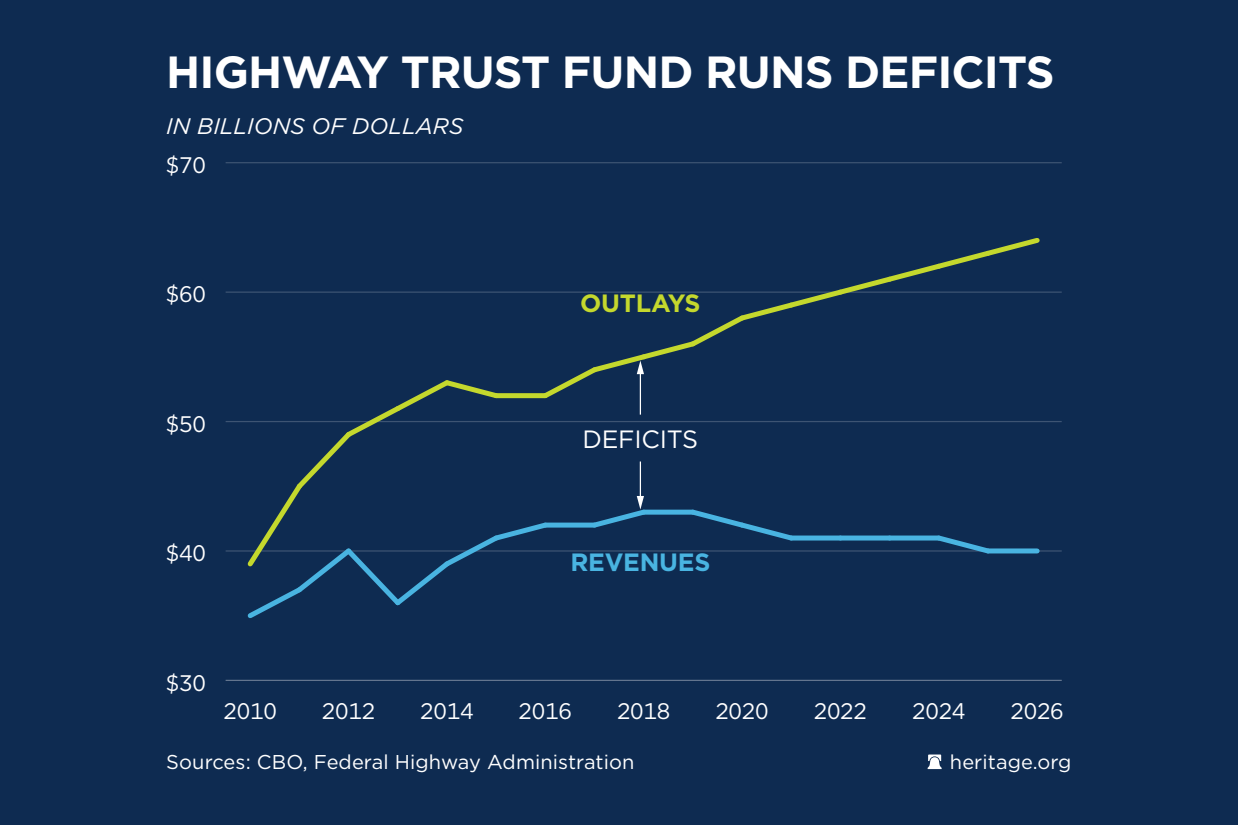
<style>
.page{position:relative;width:1238px;height:825px;background:#0e2b51}
.page>*{position:absolute;margin:0;border:0;box-sizing:border-box;transform-origin:0 0}
.t1{font:700 45px "Gotham";letter-spacing:-.02em;color:#fff}
.t2{font:700 25px "Gotham";letter-spacing:-.01em;color:#49b4e1}
.t3{font:25px "Gotham";letter-spacing:-.01em;color:#fff}
.t4{font:700 25px "Gotham";letter-spacing:-.01em;color:#c4d82d}
.t5{font:22.5px "Gotham";letter-spacing:-.01em;color:#fff}
.t6{font:italic 22.5px "Gotham";color:#fff}
.t7{font:20px "Gotham";letter-spacing:.005em;color:#fff}
</style>
<div class="page">
<svg style="left:927px;top:755px;width:14px;height:14px"></svg>
<hr style="left:226px;top:680px;width:835px;height:1px;background:#fff">
<hr style="left:226px;top:550px;width:835px;height:2px;background:#fff">
<hr style="left:226px;top:421px;width:835px;height:1px;background:#fff">
<hr style="left:226px;top:292px;width:835px;height:1px;background:#fff">
<hr style="left:226px;top:162px;width:835px;height:1px;background:#fff">
<svg style="left:243px;top:238px;width:800px;height:380px"></svg>
<h1 class="t1" style="left:166px;top:42px;width:889px">HIGHWAY TRUST FUND RUNS DEFICITS</h1>
<p class="t6" style="left:166px;top:112px;width:299px">IN BILLIONS OF DOLLARS</p>
<p class="t5" style="left:166px;top:150px;width:42px">$70</p>
<p class="t5" style="left:166px;top:280px;width:42px">$60</p>
<p class="t4" style="left:580px;top:286px;width:122px">OUTLAYS</p>
<p class="t5" style="left:166px;top:409px;width:42px">$50</p>
<p class="t5" style="left:166px;top:539px;width:42px">$40</p>
<p class="t3" style="left:582px;top:423px;width:117px">DEFICITS</p>
<p class="t2" style="left:570px;top:546px;width:141px">REVENUES</p>
<p class="t5" style="left:166px;top:668px;width:42px">$30</p>
<p class="t5" style="left:223px;top:696px;width:55px">2010</p>
<p class="t5" style="left:322px;top:696px;width:55px">2012</p>
<p class="t5" style="left:420px;top:696px;width:55px">2014</p>
<p class="t5" style="left:518px;top:696px;width:55px">2016</p>
<p class="t5" style="left:617px;top:696px;width:55px">2018</p>
<p class="t5" style="left:715px;top:696px;width:55px">2020</p>
<p class="t5" style="left:813px;top:696px;width:55px">2022</p>
<p class="t5" style="left:912px;top:696px;width:55px">2024</p>
<p class="t5" style="left:1010px;top:696px;width:55px">2026</p>
<p class="t7" style="left:166px;top:749px;width:469px">Sources: CBO, Federal Highway Administration</p>
<p class="t7" style="left:950px;top:749px;width:123px">heritage.org</p>
</div>
